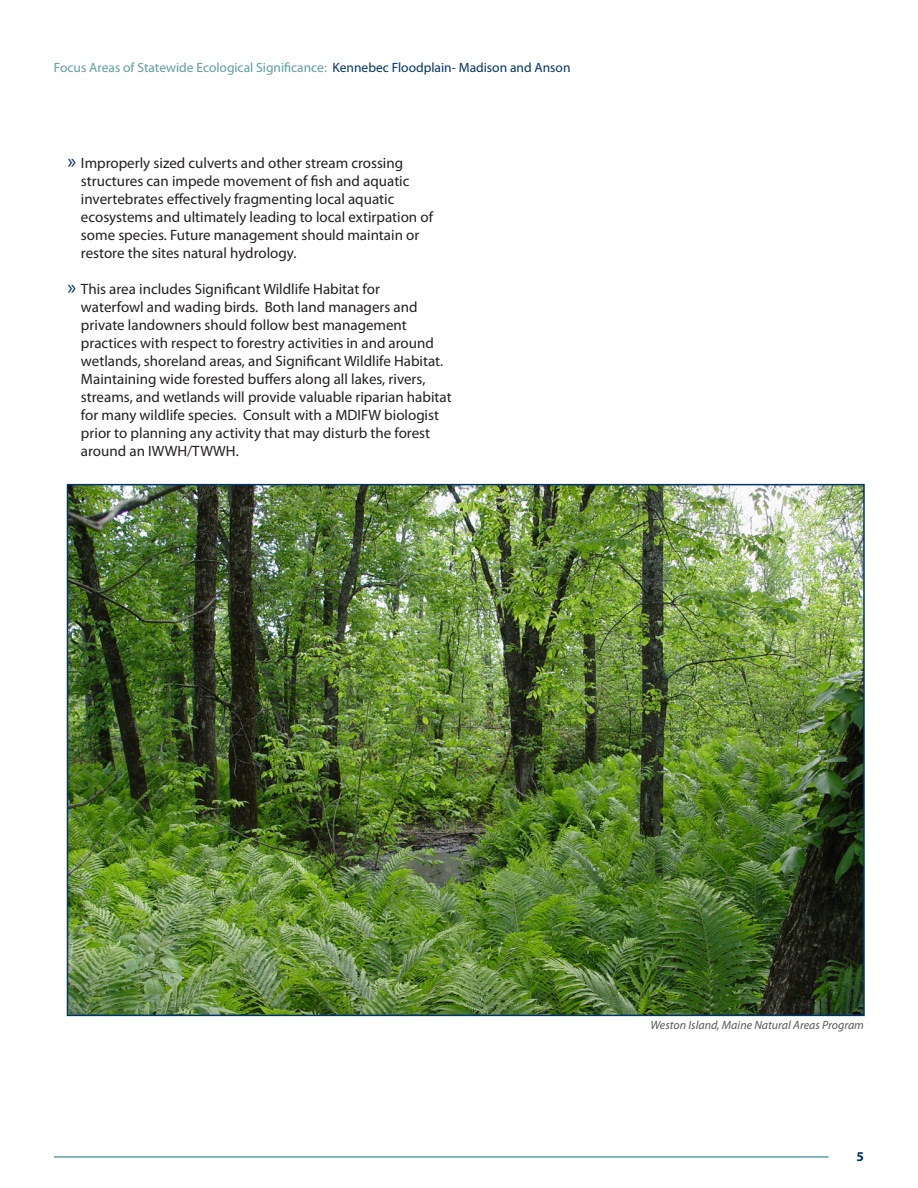
<style>
.page{position:relative;width:918px;height:1188px;background:#fff}
.page>*{position:absolute;margin:0;border:0;box-sizing:border-box;transform-origin:0 0}
.Page_1_-_Bullets{font:15px/18px "Myriad Pro";color:#231f20}
.t1{font:13.5px "Myriad Pro";color:#5f9ea0}
.t2{font:700 13.5px "Myriad Pro";color:#036}
.Caption_-_Right_Just{font:italic 12px "Myriad Pro";color:#57585a}
.s1{color:#036}
.s2{font-size:21px;color:#036}
</style>
<div class="page">
<hr style="left:54px;top:1156px;width:775px;height:2px;background:#5f9ea0">
<img style="left:70px;top:487px;width:792px;height:526px">
<p class="t1" style="left:54px;top:59px;width:518px">Focus Areas of Statewide Ecological Significance: <span class="s1">Kennebec Floodplain- Madison and Anson</span></p>
<p class="Page_1_-_Bullets" style="left:81px;top:154px;width:354px;text-indent:-14px"><span class="s2">»</span> Improperly sized culverts and other stream crossing structures can impede movement of fish and aquatic invertebrates effectively fragmenting local aquatic ecosystems and ultimately leading to local extirpation of some species. Future management should maintain or restore the sites natural hydrology.</p>
<p class="Page_1_-_Bullets" style="left:81px;top:280px;width:372px;text-indent:-14px"><span class="s2">»</span> This area includes Significant Wildlife Habitat for<br>waterfowl and wading birds. Both land managers and private landowners should follow best management practices with respect to forestry activities in and around wetlands, shoreland areas, and Significant Wildlife Habitat.<br>Maintaining wide forested buffers along all lakes, rivers, streams, and wetlands will provide valuable riparian habitat for many wildlife species. Consult with a MDIFW biologist prior to planning any activity that may disturb the forest around an IWWH/TWWH.</p>
<p class="Caption_-_Right_Just" style="left:650px;top:1017px;width:215px">Weston Island, Maine Natural Areas Program</p>
<p class="t2" style="left:857px;top:1148px;width:9px">5</p>
</div>
